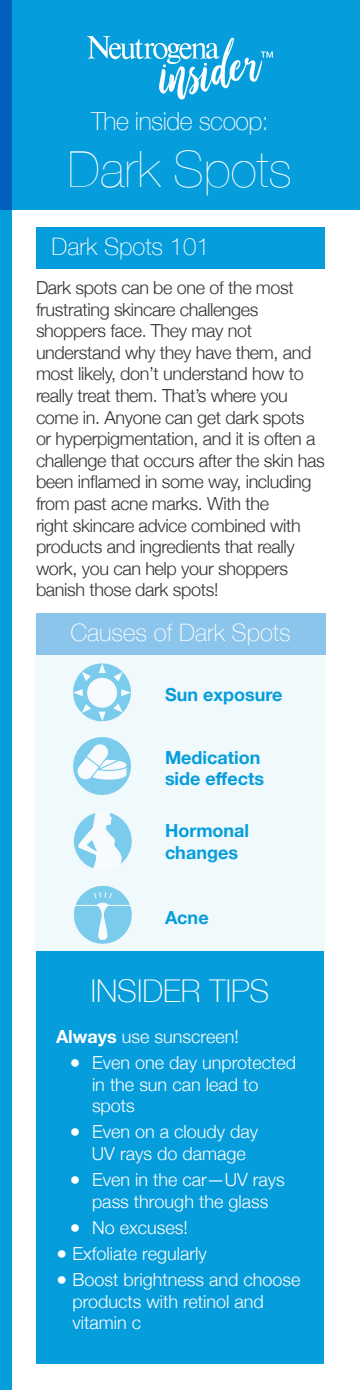
<style>
.page{position:relative;width:360px;height:1390px;background:#fff}
.page>*{position:absolute;margin:0;border:0;box-sizing:border-box;transform-origin:0 0}
.t1{font:200 50px "Helvetica Neue";color:#fff}
.t2{font:100 31.4px "Helvetica Neue";color:#fff}
.t3{font:100 25px "Helvetica Neue";letter-spacing:-.02em;color:#fff}
.t4{font:100 24px "Helvetica Neue";color:#fff}
.t5{font:300 18px/21.6px "Helvetica Neue";letter-spacing:-.02em;color:#323332}
.t6{font:300 18px/21.6px "Helvetica Neue";color:#fff}
.t7{font:700 18px/21.6px "Helvetica Neue";color:#069ddc}
.s1{font-weight:700}
</style>
<div class="page">
<div style="left:0;top:0;width:12px;height:1390px;background:#069ddc"></div>
<div style="left:36px;top:228px;width:289px;height:41px;background:#069ddc"></div>
<div style="left:0;top:0;width:360px;height:210px;background:#069ddc"></div>
<svg style="left:87px;top:36px;width:186px;height:63px"></svg>
<div style="left:36px;top:951px;width:288px;height:413px;background:#069ddc"></div>
<div style="left:36px;top:614px;width:289px;height:337px;background:#f0f9fc"></div>
<div style="left:36px;top:614px;width:289px;height:41px;background:#8bc5eb"></div>
<svg style="left:73px;top:663px;width:58px;height:59px"></svg>
<svg style="left:73px;top:737px;width:58px;height:58px"></svg>
<svg style="left:73px;top:813px;width:59px;height:56px"></svg>
<svg style="left:73px;top:885px;width:59px;height:59px"></svg>
<h3 class="t3" style="left:91px;top:102px;width:179px">The inside scoop:</h3>
<h1 class="t1" style="left:68px;top:131px;width:226px">Dark Spots</h1>
<h3 class="t4" style="left:52px;top:228px;width:160px">Dark Spots 101</h3>
<p class="t5" style="left:36px;top:276px;width:290px">Dark spots can be one of the most frustrating skincare challenges shoppers face. They may not understand why they have them, and most likely, don’t understand how to really treat them. That’s where you come in. Anyone can get dark spots<br>or hyperpigmentation, and it is often a challenge that occurs after the skin has been inflamed in some way, including from past acne marks. With the<br>right skincare advice combined with products and ingredients that really work, you can help your shoppers banish those dark spots!</p>
<h3 class="t4" style="left:71px;top:614px;width:222px">Causes of Dark Spots</h3>
<p class="t7" style="left:165px;top:684px;width:119px">Sun exposure</p>
<p class="t7" style="left:165px;top:747px;width:101px">Medication side effects</p>
<p class="t7" style="left:165px;top:821px;width:86px">Hormonal changes</p>
<p class="t7" style="left:165px;top:907px;width:45px">Acne</p>
<h2 class="t2" style="left:91px;top:967px;width:180px">INSIDER TIPS</h2>
<p class="t6" style="left:56px;top:1024px;width:184px"><span class="s1">Always</span> use sunscreen!</p>
<p class="t6" style="left:92px;top:1050px;width:206px;text-indent:-22px">● Even one day unprotected in the sun can lead to spots</p>
<p class="t6" style="left:70px;top:1120px;width:190px;text-align:center">● Even on a cloudy day<br>UV rays do damage</p>
<p class="t6" style="left:70px;top:1167px;width:217px;text-align:center">● Even in the car—UV rays pass through the glass</p>
<p class="t6" style="left:70px;top:1215px;width:120px">● No excuses!</p>
<p class="t6" style="left:56px;top:1241px;width:152px">● Exfoliate regularly</p>
<p class="t6" style="left:72px;top:1267px;width:230px;text-indent:-16px">● Boost brightness and choose products with retinol and vitamin c</p>
</div>
